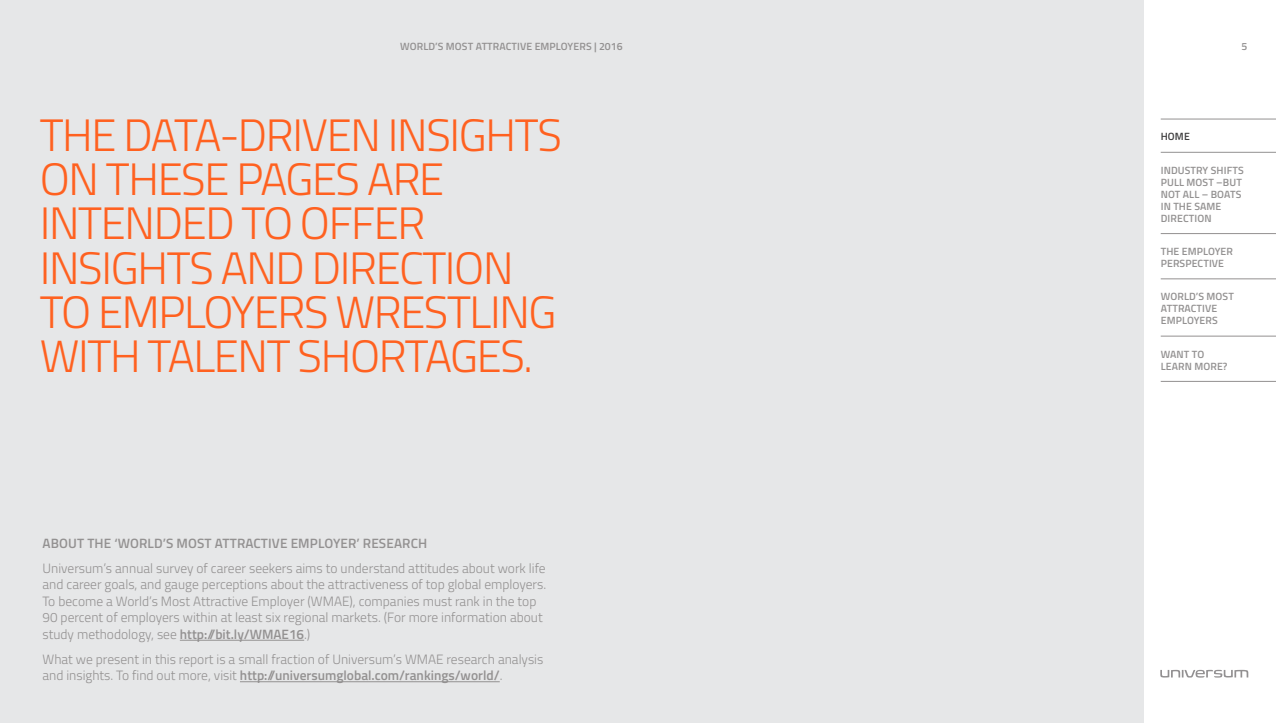
<style>
.page{position:relative;width:1276px;height:723px;background:#fff}
.page>*{position:absolute;margin:0;border:0;box-sizing:border-box;transform-origin:0 0}
.t1{font:300 45.45px/44.4px "Titillium Web";letter-spacing:-.03em;color:#ff6120}
.t2{font:300 13.5px/16.5px "Titillium Web";color:#939191}
.t3{font:600 13.5px "Titillium Web";letter-spacing:.01em;color:#939191}
.t4{font:600 10.5px/12px "Titillium Web";letter-spacing:.01em;color:#939191}
.t5{font:600 10.5px "Titillium Web";color:#3f3e3f}
.s1{font-weight:600}
</style>
<div class="page">
<svg style="left:1160px;top:670px;width:88px;height:7px"></svg>
<div style="left:0;top:0;width:1143px;height:723px;background:#e6e7e8"></div>
<hr style="left:180px;top:640px;width:124px;height:1px;background:#939191">
<hr style="left:240px;top:681px;width:260px;height:1px;background:#939191">
<hr style="left:1160px;top:119px;width:116px;height:1px;background:#939191">
<hr style="left:1160px;top:152px;width:116px;height:1px;background:#939191">
<hr style="left:1160px;top:233px;width:116px;height:1px;background:#939191">
<hr style="left:1160px;top:279px;width:116px;height:1px;background:#939191">
<hr style="left:1160px;top:336px;width:116px;height:1px;background:#939191">
<hr style="left:1160px;top:381px;width:116px;height:1px;background:#939191">
<p class="t4" style="left:400px;top:40px;width:224px">WORLD’S MOST ATTRACTIVE EMPLOYERS | 2016</p>
<p class="t4" style="left:1241px;top:40px;width:7px">5</p>
<h1 class="t1" style="left:40px;top:110px;width:524px">THE DATA-DRIVEN INSIGHTS<br>ON THESE PAGES ARE<br>INTENDED TO OFFER<br>INSIGHTS AND DIRECTION<br>TO EMPLOYERS WRESTLING<br>WITH TALENT SHORTAGES.</h1>
<p class="t3" style="left:43px;top:533px;width:386px">ABOUT THE ‘WORLD’S MOST ATTRACTIVE EMPLOYER’ RESEARCH</p>
<p class="t2" style="left:43px;top:559px;width:505px">Universum’s annual survey of career seekers aims to understand attitudes about work life and career goals, and gauge perceptions about the attractiveness of top global employers.<br>To become a World’s Most Attractive Employer (WMAE), companies must rank in the top 90 percent of employers within at least six regional markets. (For more information about study methodology, see <span class="s1">http://bit.ly/WMAE16</span>.)</p>
<p class="t2" style="left:43px;top:650px;width:502px">What we present in this report is a small fraction of Universum’s WMAE research analysis and insights. To find out more, visit <span class="s1">http://universumglobal.com/rankings/world/</span>.</p>
<p class="t5" style="left:1160px;top:129px;width:31px">HOME</p>
<p class="t4" style="left:1160px;top:164px;width:84px">INDUSTRY SHIFTS<br>PULL MOST –BUT<br>NOT ALL – BOATS<br>IN THE SAME<br>DIRECTION</p>
<p class="t4" style="left:1160px;top:245px;width:74px">THE EMPLOYER<br>PERSPECTIVE</p>
<p class="t4" style="left:1160px;top:290px;width:75px">WORLD’S MOST<br>ATTRACTIVE<br>EMPLOYERS</p>
<p class="t4" style="left:1160px;top:347px;width:68px">WANT TO<br>LEARN MORE?</p>
</div>
